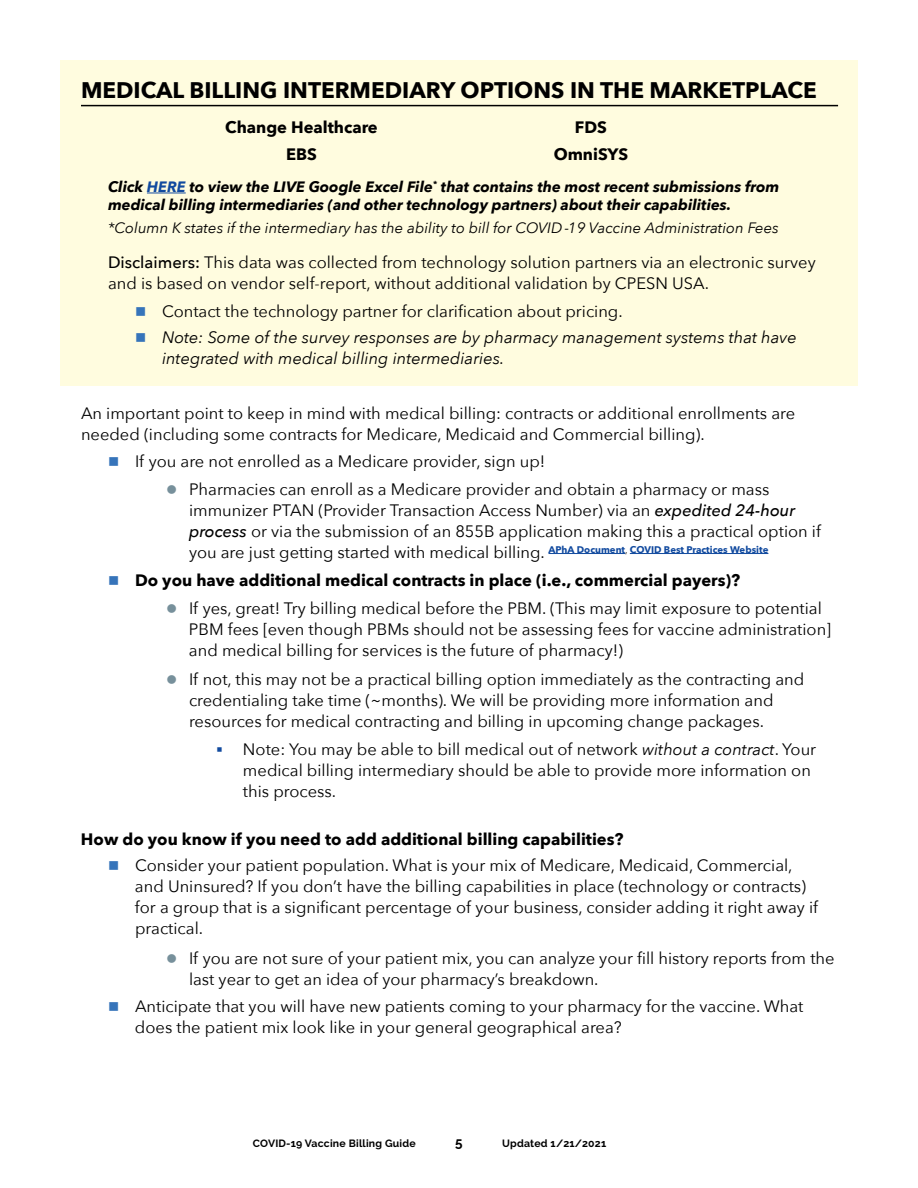
<style>
.page{position:relative;width:918px;height:1188px;background:#fff}
.page>*{position:absolute;margin:0;border:0;box-sizing:border-box;transform-origin:0 0}
.t1{font:700 22.5px "Avenir Next";color:#000}
.t2{font:16.5px/21px "Avenir Next";color:#000}
.t3{font:700 16.5px "Avenir Next";color:#000}
.t4{font:italic 16.5px/21px "Avenir Next";color:#000}
.t5{font:italic 700 15px/18px "Avenir Next";color:#000}
.t6{font:italic 15px "Avenir Next";color:#000}
.t7{font:700 13.5px "Raleway";color:#000}
.t8{font:700 10.5px "Raleway";letter-spacing:.02em;color:#000}
.s1{color:#114a9f}
.s2{font-weight:500}
.s3{color:#3674ba}
.s4{color:#77909b}
.s5{font-weight:500;font-style:italic}
.s6{font-style:italic}
</style>
<div class="page">
<div style="left:60px;top:60px;width:798px;height:326px;background:#fffcdf"></div>
<hr style="left:81px;top:105px;width:757px;height:1px;background:#000">
<hr style="left:147px;top:193px;width:39px;height:1px;background:#114a9f">
<hr style="left:548px;top:553px;width:77px;height:1px;background:#114a9f">
<hr style="left:630px;top:553px;width:138px;height:1px;background:#114a9f">
<h1 class="t1" style="left:81px;top:76px;width:737px">MEDICAL BILLING INTERMEDIARY OPTIONS IN THE MARKETPLACE</h1>
<p class="t3" style="left:225px;top:117px;width:154px">Change Healthcare</p>
<p class="t3" style="left:575px;top:117px;width:34px">FDS</p>
<p class="t3" style="left:286px;top:144px;width:32px">EBS</p>
<p class="t3" style="left:554px;top:144px;width:76px">OmniSYS</p>
<p class="t5" style="left:108px;top:178px;width:673px">Click <span class="s1">HERE</span> to view the LIVE Google Excel File<sup>*</sup> that contains the most recent submissions from medical billing intermediaries (and other technology partners) about their capabilities.</p>
<p class="t6" style="left:108px;top:215px;width:672px">*Column K states if the intermediary has the ability to bill for COVID-19 Vaccine Administration Fees</p>
<p class="t2" style="left:108px;top:252px;width:709px"><span class="s2">Disclaimers:</span> This data was collected from technology solution partners via an electronic survey and is based on vendor self-report, without additional validation by CPESN USA.</p>
<p class="t2" style="left:135px;top:300px;width:489px"><span class="s3">■</span> Contact the technology partner for clarification about pricing.</p>
<p class="t4" style="left:162px;top:326px;width:636px;text-indent:-27px"><span class="s3">■</span> Note: Some of the survey responses are by pharmacy management systems that have integrated with medical billing intermediaries.</p>
<p class="t2" style="left:81px;top:402px;width:716px">An important point to keep in mind with medical billing: contracts or additional enrollments are needed (including some contracts for Medicare, Medicaid and Commercial billing).</p>
<p class="t2" style="left:108px;top:451px;width:439px"><span class="s3">■</span> If you are not enrolled as a Medicare provider, sign up!</p>
<p class="t2" style="left:189px;top:479px;width:633px;text-indent:-23px"><span class="s4">●</span> Pharmacies can enroll as a Medicare provider and obtain a pharmacy or mass immunizer PTAN (Provider Transaction Access Number) via an <span class="s5">expedited 24-hour process</span> or via the submission of an 855B application making this a practical option if you are just getting started with medical billing. <sup>APhA</sup> <sup>Document</sup><sup>,</sup> <sup>COVID</sup> <sup>Best</sup> <sup>Practices</sup> <sup>Website</sup></p>
<p class="t3" style="left:108px;top:570px;width:634px"><span class="s3">■</span> Do you have additional medical contracts in place (i.e., commercial payers)?</p>
<p class="t2" style="left:189px;top:598px;width:644px;text-indent:-23px"><span class="s4">●</span> If yes, great! Try billing medical before the PBM. (This may limit exposure to potential<br>PBM fees [even though PBMs should not be assessing fees for vaccine administration] and medical billing for services is the future of pharmacy!)</p>
<p class="t2" style="left:189px;top:669px;width:617px;text-indent:-23px"><span class="s4">●</span> If not, this may not be a practical billing option immediately as the contracting and credentialing take time (~months). We will be providing more information and resources for medical contracting and billing in upcoming change packages.</p>
<p class="t2" style="left:243px;top:739px;width:575px;text-indent:-27px"><span class="s1">▪</span> Note: You may be able to bill medical out of network <span class="s6">without a contract</span>. Your medical billing intermediary should be able to provide more information on this process.</p>
<p class="t3" style="left:81px;top:829px;width:544px">How do you know if you need to add additional billing capabilities?</p>
<p class="t2" style="left:135px;top:855px;width:685px;text-indent:-27px"><span class="s3">■</span> Consider your patient population. What is your mix of Medicare, Medicaid, Commercial, and Uninsured? If you don’t have the billing capabilities in place (technology or contracts) for a group that is a significant percentage of your business, consider adding it right away if practical.</p>
<p class="t2" style="left:189px;top:947px;width:647px;text-indent:-23px"><span class="s4">●</span> If you are not sure of your patient mix, you can analyze your fill history reports from the last year to get an idea of your pharmacy’s breakdown.</p>
<p class="t2" style="left:135px;top:996px;width:670px;text-indent:-27px"><span class="s3">■</span> Anticipate that you will have new patients coming to your pharmacy for the vaccine. What does the patient mix look like in your general geographical area?</p>
<p class="t8" style="left:253px;top:1137px;width:164px">COVID-19 Vaccine Billing Guide</p>
<p class="t7" style="left:455px;top:1134px;width:9px">5</p>
<p class="t8" style="left:502px;top:1137px;width:106px">Updated 1/21/2021</p>
</div>
